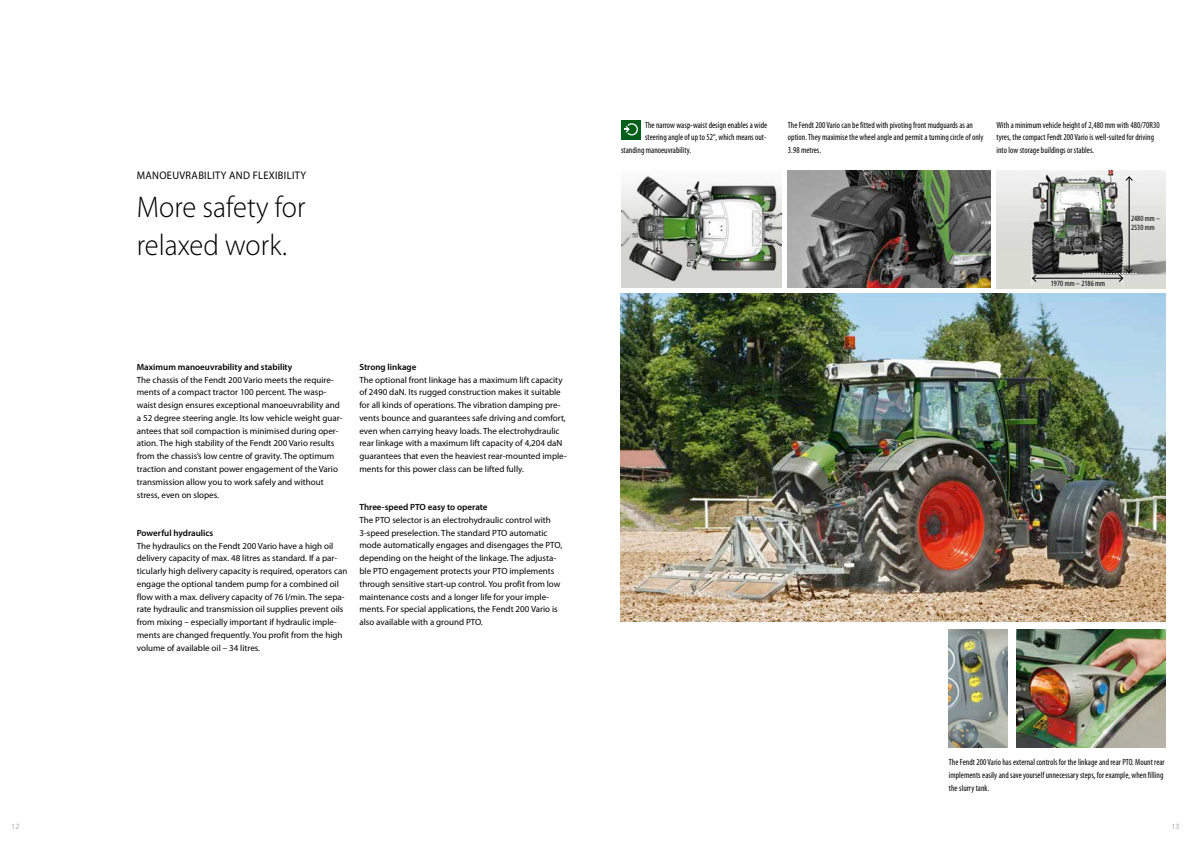
<style>
.page{position:relative;width:1191px;height:842px;background:#fff}
.page>*{position:absolute;margin:0;border:0;box-sizing:border-box;transform-origin:0 0}
.t1{font:300 30px/38.3px "Myriad Pro";color:#000;scale:.95 1}
.t2{font:11px "Myriad Pro";letter-spacing:.03em;color:#000;scale:.95 1}
.t3{font:9px/12.8px "Myriad Pro";color:#000}
.t4{font:condensed 9px/12.8px "Myriad Pro";letter-spacing:.005em;color:#000;scale:.95 1}
.t5{font:600 9px "Myriad Pro";color:#000}
.t6{font:condensed 8px/9px "Myriad Pro";letter-spacing:.005em;color:#000}
.t7{font:8px "Myriad Pro";color:#adaeae}
</style>
<div class="page">
<img style="left:949px;top:629px;width:59px;height:118px">
<img style="left:1016px;top:629px;width:149px;height:118px">
<img style="left:621px;top:176px;width:160px;height:112px">
<img style="left:788px;top:170px;width:202px;height:118px">
<img style="left:996px;top:170px;width:169px;height:118px">
<hr style="left:1128px;top:177px;width:1px;height:96px;background:#000">
<svg style="left:1082px;top:176px;width:54px;height:5px"></svg>
<hr style="left:1032px;top:278px;width:90px;height:1px;background:#000">
<svg style="left:1082px;top:245px;width:54px;height:40px;background:#868683"></svg>
<svg style="left:1031px;top:245px;width:6px;height:40px"></svg>
<img style="left:621px;top:293px;width:544px;height:329px">
<div style="left:621px;top:120px;width:20px;height:20px;background:#025f1b"></div>
<svg style="left:624px;top:123px;width:14px;height:13px"></svg>
<p class="t2" style="left:137px;top:168px;width:180px">MANOEUVRABILITY AND FLEXIBILITY</p>
<h1 class="t1" style="left:137px;top:188px;width:179px">More safety for relaxed work.</h1>
<p class="t5" style="left:137px;top:361px;width:157px">Maximum manoeuvrability and stability</p>
<p class="t3" style="left:137px;top:373px;width:207px">The chassis of the Fendt 200 Vario meets the require&shy;ments of a compact tractor 100 percent. The wasp&shy;waist design ensures exceptional manoeuvrability and a 52 degree steering angle. Its low vehicle weight guar&shy;antees that soil compaction is minimised during oper&shy;ation. The high stability of the Fendt 200 Vario results from the chassis’s low centre of gravity. The optimum traction and constant power engagement of the Vario transmission allow you to work safely and without stress, even on slopes.</p>
<p class="t5" style="left:137px;top:527px;width:78px">Powerful hydraulics</p>
<p class="t3" style="left:137px;top:539px;width:212px">The hydraulics on the Fendt 200 Vario have a high oil delivery capacity of max. 48 litres as standard. If a par&shy;ticularly high delivery capacity is required, operators can engage the optional tandem pump for a combined oil flow with a max. delivery capacity of 76 l/min. The sepa&shy;rate hydraulic and transmission oil supplies prevent oils from mixing – especially important if hydraulic imple&shy;ments are changed frequently. You profit from the high volume of available oil – 34 litres.</p>
<p class="t5" style="left:359px;top:361px;width:58px">Strong linkage</p>
<p class="t3" style="left:359px;top:373px;width:209px">The optional front linkage has a maximum lift capacity of 2490 daN. Its rugged construction makes it suitable for all kinds of operations. The vibration damping pre&shy;vents bounce and guarantees safe driving and comfort, even when carrying heavy loads. The electrohydraulic rear linkage with a maximum lift capacity of 4,204 daN guarantees that even the heaviest rear-mounted imple&shy;ments for this power class can be lifted fully.</p>
<p class="t5" style="left:359px;top:501px;width:130px">Three-speed PTO easy to operate</p>
<p class="t3" style="left:359px;top:513px;width:204px">The PTO selector is an electrohydraulic control with 3-speed preselection. The standard PTO automatic mode automatically engages and disengages the PTO, depending on the height of the linkage. The adjusta&shy;ble PTO engagement protects your PTO implements through sensitive start-up control. You profit from low maintenance costs and a longer life for your imple&shy;ments. For special applications, the Fendt 200 Vario is also available with a ground PTO.</p>
<p class="t4" style="left:645px;top:118px;width:130px">The narrow wasp-waist design enables a wide</p>
<p class="t4" style="left:645px;top:131px;width:129px">steering angle of up to 52°, which means out-</p>
<p class="t4" style="left:621px;top:144px;width:75px">standing manoeuvrability.</p>
<p class="t4" style="left:788px;top:118px;width:207px">The Fendt 200 Vario can be fitted with pivoting front mudguards as an option. They maximise the wheel angle and permit a turning circle of only<br>3.98 metres.</p>
<p class="t4" style="left:996px;top:118px;width:173px">With a minimum vehicle height of 2,480 mm with 480/70R30 tyres, the compact Fendt 200 Vario is well-suited for driving into low storage buildings or stables.</p>
<p class="t4" style="left:1045px;top:277px;width:64px">1.970 mm – 2.186 mm</p>
<p class="t6" style="left:1050px;top:279px;width:56px">1970 mm – 2186 mm</p>
<p class="t4" style="left:1131px;top:207px;width:35px">2.480 mm –<br>2.530 mm</p>
<p class="t6" style="left:1131px;top:214px;width:31px">2480 mm –<br>2530 mm</p>
<p class="t4" style="left:949px;top:756px;width:229px">The Fendt 200 Vario has external controls for the linkage and rear PTO. Mount rear implements easily and save yourself unnecessary steps, for example, when filling the slurry tank.</p>
<p class="t7" style="left:11px;top:822px;width:10px">12</p>
<p class="t7" style="left:1171px;top:822px;width:10px">13</p>
</div>
